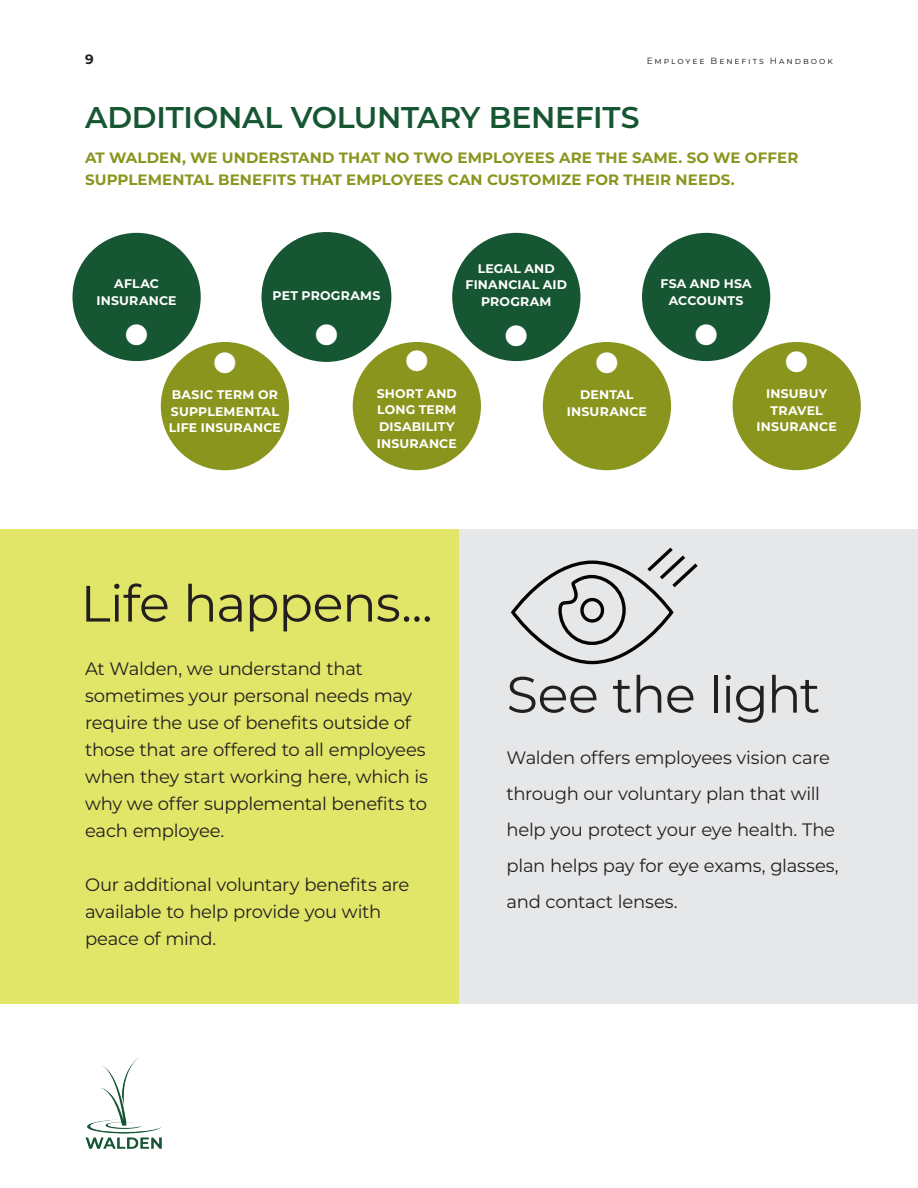
<style>
.page{position:relative;width:918px;height:1188px;background:#fff}
.page>*{position:absolute;margin:0;border:0;box-sizing:border-box;transform-origin:0 0}
.t1{font:51px "Montserrat";letter-spacing:-.02em;color:#231f20}
.t2{font:36px "Wingdings";color:#fff}
.t3{font:600 30px "Montserrat";letter-spacing:-.01em;color:#175632}
.t4{font:18px/27px "Montserrat";letter-spacing:-.015em;color:#231f20}
.t5{font:700 15px/22.5px "Montserrat";letter-spacing:.01em;color:#8a951e}
.t6{font:700 13.5px "Montserrat";color:#231f20}
.t7{font:700 12.45px/16.6px "Montserrat";letter-spacing:.015em;color:#fff;text-align:center}
.t8{font:9px "Montserrat";letter-spacing:.215em;color:#231f20}
</style>
<div class="page">
<div style="left:0;top:530px;width:459px;height:474px;background:#e1e568"></div>
<div style="left:459px;top:530px;width:459px;height:474px;background:#e6e7e9"></div>
<div style="left:543px;top:342px;width:128px;height:128px;background:#8a951e;border-radius:50%"></div>
<div style="left:733px;top:342px;width:128px;height:128px;background:#8a951e;border-radius:50%"></div>
<img style="left:85px;top:1058px;width:77px;height:91px">
<div style="left:72px;top:233px;width:129px;height:128px;background:#175632;border-radius:50%"></div>
<div style="left:353px;top:342px;width:128px;height:128px;background:#8a951e;border-radius:50%"></div>
<div style="left:262px;top:232px;width:129px;height:130px;background:#175632;border-radius:50%"></div>
<div style="left:452px;top:233px;width:128px;height:128px;background:#175632;border-radius:50%"></div>
<div style="left:161px;top:342px;width:128px;height:128px;background:#8a951e;border-radius:50%"></div>
<svg style="left:511px;top:547px;width:187px;height:118px"></svg>
<div style="left:642px;top:233px;width:128px;height:128px;background:#175632;border-radius:50%"></div>
<p class="t6" style="left:85px;top:50px;width:10px">9</p>
<p class="t8" style="left:647px;top:55px;width:188px">Employee Benefits Handbook</p>
<h3 class="t3" style="left:85px;top:97px;width:556px">ADDITIONAL VOLUNTARY BENEFITS</h3>
<p class="t5" style="left:85px;top:146px;width:715px">AT WALDEN, WE UNDERSTAND THAT NO TWO EMPLOYEES ARE THE SAME. SO WE OFFER<br>SUPPLEMENTAL BENEFITS THAT EMPLOYEES CAN CUSTOMIZE FOR THEIR NEEDS.</p>
<p class="t7" style="left:97px;top:275px;width:82px">AFLAC<br>INSURANCE</p>
<h2 class="t2" style="left:123px;top:316px;width:28px">●</h2>
<p class="t7" style="left:273px;top:287px;width:109px">PET PROGRAMS</p>
<h2 class="t2" style="left:313px;top:315px;width:28px">●</h2>
<h2 class="t2" style="left:211px;top:343px;width:28px">●</h2>
<p class="t7" style="left:169px;top:386px;width:114px;text-align:left">BASIC TERM OR<br>SUPPLEMENTAL<br>LIFE INSURANCE</p>
<h2 class="t2" style="left:403px;top:342px;width:28px">●</h2>
<p class="t7" style="left:377px;top:384px;width:82px;text-align:left">SHORT AND<br>LONG TERM<br>DISABILITY<br>INSURANCE</p>
<p class="t7" style="left:466px;top:259px;width:103px">LEGAL AND<br>FINANCIAL AID<br>PROGRAM</p>
<h2 class="t2" style="left:503px;top:317px;width:28px">●</h2>
<h2 class="t2" style="left:594px;top:343px;width:28px">●</h2>
<p class="t7" style="left:567px;top:386px;width:82px">DENTAL<br>INSURANCE</p>
<p class="t7" style="left:661px;top:275px;width:93px">FSA AND HSA<br>ACCOUNTS</p>
<h2 class="t2" style="left:693px;top:316px;width:28px">●</h2>
<h2 class="t2" style="left:783px;top:342px;width:28px">●</h2>
<p class="t7" style="left:757px;top:385px;width:82px">INSUBUY<br>TRAVEL<br>INSURANCE</p>
<h1 class="t1" style="left:81px;top:569px;width:354px">Life happens...</h1>
<p class="t4" style="left:85px;top:655px;width:345px">At Walden, we understand that sometimes your personal needs may require the use of benefits outside of those that are offered to all employees when they start working here, which is why we offer supplemental benefits to each employee.</p>
<p class="t4" style="left:85px;top:871px;width:326px">Our additional voluntary benefits are available to help provide you with peace of mind.</p>
<h1 class="t1" style="left:507px;top:661px;width:315px">See the light</h1>
<p class="t4" style="left:507px;top:739px;width:334px;line-height:36px">Walden offers employees vision care through our voluntary plan that will help you protect your eye health. The plan helps pay for eye exams, glasses, and contact lenses.</p>
</div>
